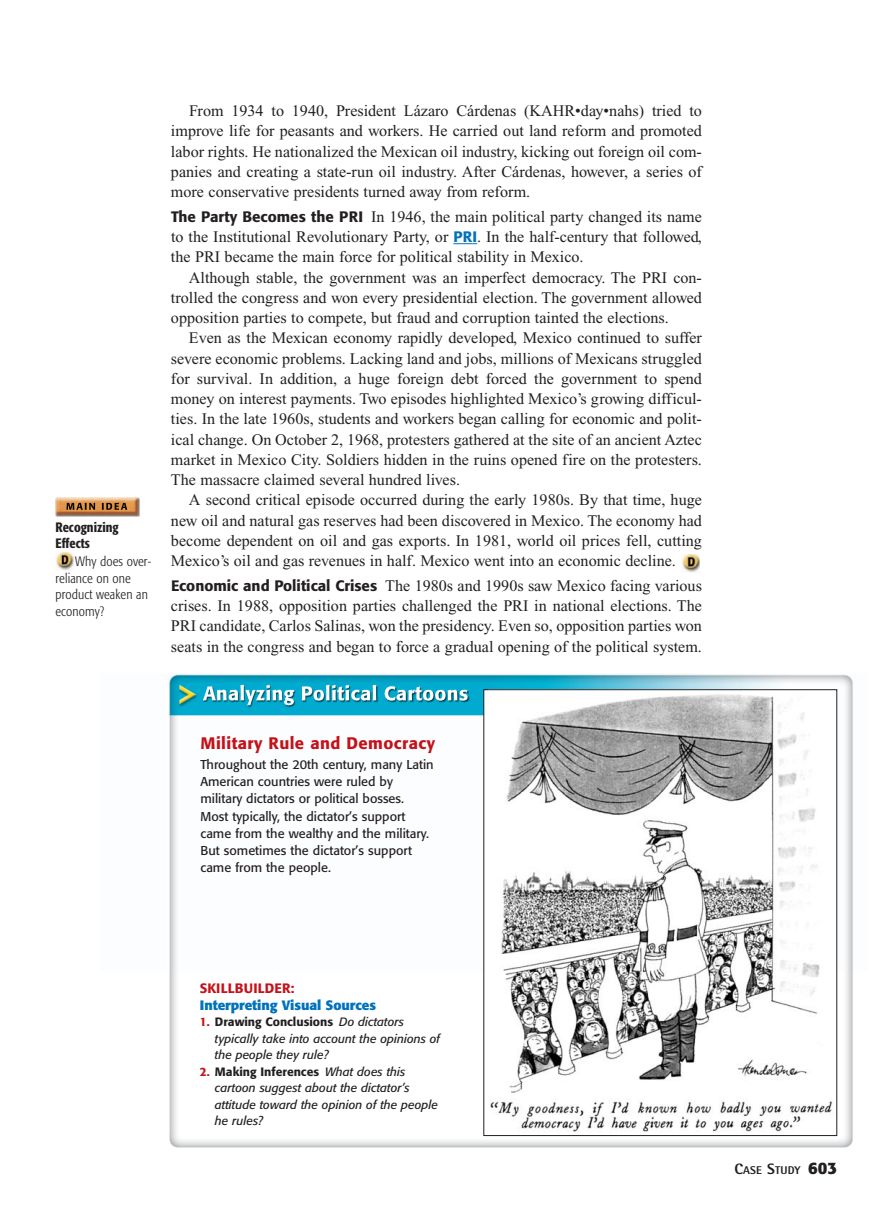
<style>
.page{position:relative;width:891px;height:1222px;background:#fff}
.page>*{position:absolute;margin:0;border:0;box-sizing:border-box;transform-origin:0 0}
.t1{font:500 16.5px "Formata";letter-spacing:.025em;color:#c4121a}
.t2{font:16.2px/20.2px "Times New Roman";color:#231f20;text-align:justify}
.t3{font:300 condensed 13.5px/16.5px "Formata";letter-spacing:.01em;color:#231f20}
.t4{font:700 13.5px "Formata";letter-spacing:-.005em;color:#0072bc}
.t5{font:500 condensed 13.5px/16.5px "Formata";color:#231f20}
.t6{font:500 13.5px "Formata";color:#c4121a}
.t7{font:12.75px/17.2px "Formata";color:#231f20}
.t8{font:italic 12px/16.5px "Formata";color:#231f20}
.t9{font:800 11.25px "Rotis Semi Sans";letter-spacing:.015em;color:#231f20}
.s1{font-family:"Formata";font-weight:500;font-size:15px}
.s2{font-family:"Formata";font-weight:500;font-size:15px;color:#0072bc}
.s3{font-weight:500;font-style:normal;color:#c4121a}
.s4{font-weight:500;font-style:normal}
.s5{font-size:15px}
.s6{font-family:"Formata";font-weight:700;font-size:16.5px}
</style>
<div class="page">
<svg style="left:453px;top:243px;width:24px;height:1px"></svg>
<img style="left:682px;top:554px;width:18px;height:18px">
<img style="left:56px;top:553px;width:18px;height:18px">
<img style="left:56px;top:497px;width:85px;height:20px">
<img style="left:66px;top:503px;width:61px;height:7px">
<img style="left:495px;top:674px;width:358px;height:298px">
<img style="left:168px;top:674px;width:327px;height:298px">
<img style="left:203px;top:685px;width:108px;height:20px">
<img style="left:547px;top:972px;width:306px;height:176px">
<img style="left:169px;top:972px;width:378px;height:176px">
<img style="left:488px;top:691px;width:346px;height:443px">
<div style="left:484px;top:689px;width:353px;height:447px;border:1px solid #231f20"></div>
<p class="t5" style="left:56px;top:520px;width:65px">Recognizing<br>Effects</p>
<p class="t3" style="left:56px;top:554px;width:97px;text-indent:20px">Why does over&shy;reliance on one product weaken an economy?</p>
<p class="t2" style="left:171px;top:102px;width:532px;text-indent:18px">From 1934 to 1940, President Lázaro Cárdenas (KAHR•day•nahs) tried to improve life for peasants and workers. He carried out land reform and promoted labor rights. He nationalized the Mexican oil industry, kicking out foreign oil com&shy;panies and creating a state-run oil industry. After Cárdenas, however, a series of more conservative presidents turned away from reform.</p>
<p class="t2" style="left:171px;top:208px;width:533px"><span class="s1">The Party Becomes the PRI</span> In 1946, the main political party changed its name to the Institutional Revolutionary Party, or <span class="s2">PRI</span>. In the half-century that followed, the PRI became the main force for political stability in Mexico.</p>
<p class="t2" style="left:171px;top:269px;width:532px;text-indent:18px">Although stable, the government was an imperfect democracy. The PRI con&shy;trolled the congress and won every presidential election. The government allowed opposition parties to compete, but fraud and corruption tainted the elections.</p>
<p class="t2" style="left:171px;top:329px;width:533px;text-indent:18px">Even as the Mexican economy rapidly developed, Mexico continued to suffer severe economic problems. Lacking land and jobs, millions of Mexicans struggled for survival. In addition, a huge foreign debt forced the government to spend money on interest payments. Two episodes highlighted Mexico’s growing difficul&shy;ties. In the late 1960s, students and workers began calling for economic and polit&shy;ical change. On October 2, 1968, protesters gathered at the site of an ancient Aztec market in Mexico City. Soldiers hidden in the ruins opened fire on the protesters.<br>The massacre claimed several hundred lives.</p>
<p class="t2" style="left:171px;top:491px;width:532px;text-indent:18px">A second critical episode occurred during the early 1980s. By that time, huge new oil and natural gas reserves had been discovered in Mexico. The economy had become dependent on oil and gas exports. In 1981, world oil prices fell, cutting Mexico’s oil and gas revenues in half. Mexico went into an economic decline.</p>
<p class="t2" style="left:171px;top:577px;width:532px"><span class="s1">Economic and Political Crises</span> The 1980s and 1990s saw Mexico facing various crises. In 1988, opposition parties challenged the PRI in national elections. The PRI candidate, Carlos Salinas, won the presidency. Even so, opposition parties won seats in the congress and began to force a gradual opening of the political system.</p>
<p class="t1" style="left:201px;top:735px;width:236px">Military Rule and Democracy</p>
<p class="t7" style="left:201px;top:757px;width:235px">Throughout the 20th century, many Latin American countries were ruled by military dictators or political bosses.<br>Most typically, the dictator’s support came from the wealthy and the military.<br>But sometimes the dictator’s support came from the people.</p>
<p class="t6" style="left:200px;top:983px;width:96px">SKILLBUILDER:</p>
<p class="t4" style="left:200px;top:999px;width:178px">Interpreting Visual Sources</p>
<p class="t8" style="left:215px;top:1015px;width:227px;text-indent:-15px"><span class="s3">1.</span> <span class="s4">Drawing Conclusions</span> Do dictators typically take into account the opinions of the people they rule?</p>
<p class="t8" style="left:215px;top:1064px;width:225px;text-indent:-15px"><span class="s3">2.</span> <span class="s4">Making Inferences</span> What does this cartoon suggest about the dictator’s attitude toward the opinion of the people he rules?</p>
<p class="t9" style="left:734px;top:1166px;width:104px"><span class="s5">C</span>ASE <span class="s5">S</span>TUDY <span class="s6">603</span></p>
</div>
